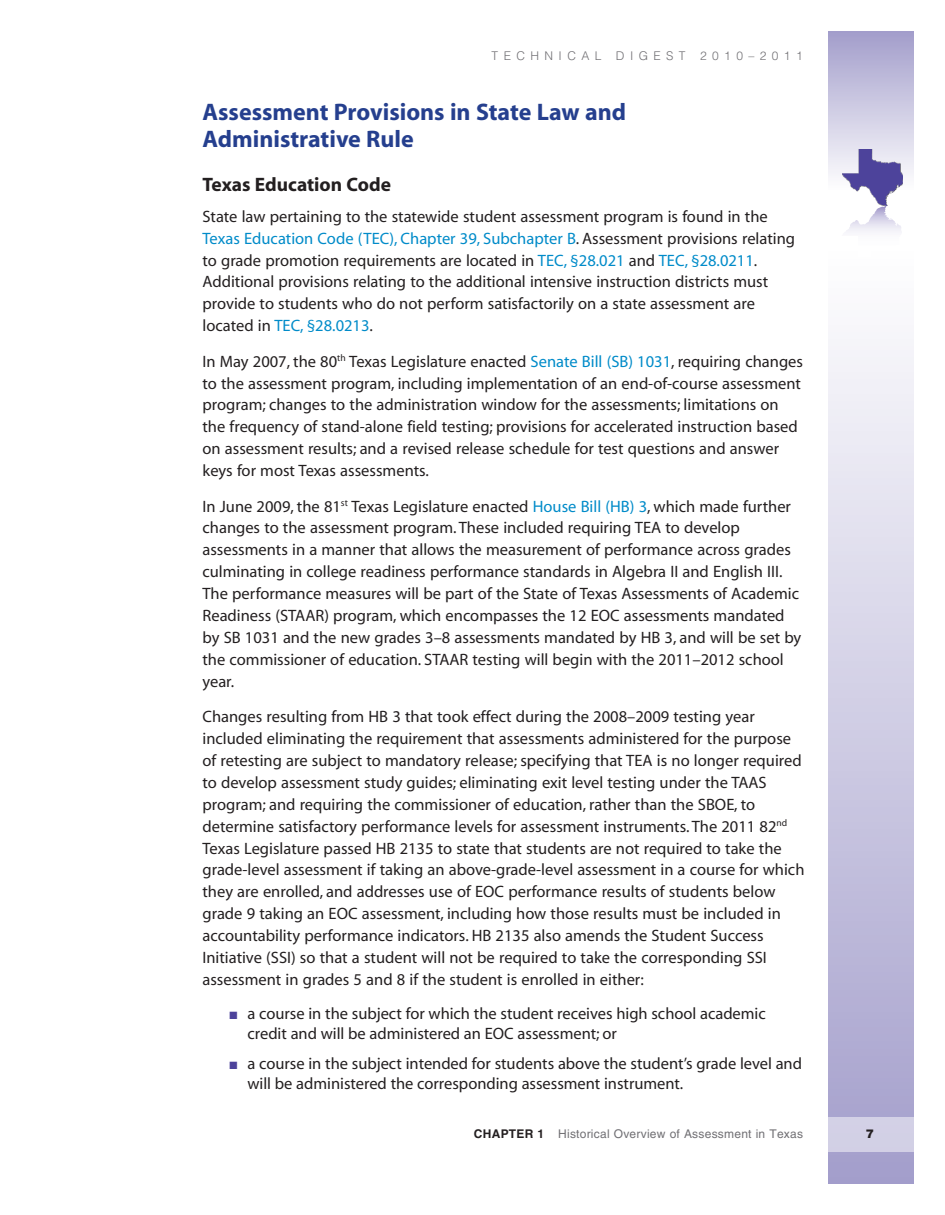
<style>
.page{position:relative;width:945px;height:1215px;background:#fff}
.page>*{position:absolute;margin:0;border:0;box-sizing:border-box;transform-origin:0 0}
.t1{font:700 24px/27px "Myriad";color:#253f8e}
.t2{font:700 19.5px "Myriad";color:#231f20}
.t3{font:16.5px/21.9px "Myriad";color:#231f20}
.t4{font:12px "Helvetica";letter-spacing:.02em;color:#717074}
.t5{font:300 12px "Helvetica";letter-spacing:.45em;color:#717074}
.t6{font:900 12px "Helvetica";color:#231f20}
.s1{color:#008bc9}
.s2{color:#4d439b}
.s3{font-weight:700;color:#231f20}
</style>
<div class="page">
<div style="left:828px;top:32px;width:86px;height:158px;background:linear-gradient(to bottom,#a49fcc,#fafafc)"></div>
<div style="left:828px;top:251px;width:86px;height:933px;background:linear-gradient(to bottom,#fefefe,#a39ecb)"></div>
<div style="left:828px;top:1117px;width:86px;height:34px;background:#d2d0e5"></div>
<img style="left:842px;top:149px;width:60px;height:57px">
<svg style="left:842px;top:206px;width:60px;height:52px"></svg>
<p class="t5" style="left:492px;top:48px;width:313px">TECHNICAL DIGEST 2010–2011</p>
<h1 class="t1" style="left:202px;top:100px;width:425px">Assessment Provisions in State Law and<br>Administrative Rule</h1>
<p class="t2" style="left:202px;top:174px;width:190px">Texas Education Code</p>
<p class="t3" style="left:202px;top:206px;width:594px">State law pertaining to the statewide student assessment program is found in the <span class="s1">Texas Education Code (TEC), Chapter 39, Subchapter B</span>. Assessment provisions relating to grade promotion requirements are located in <span class="s1">TEC, §28.021</span> and <span class="s1">TEC, §28.0211</span>.<br>Additional provisions relating to the additional intensive instruction districts must provide to students who do not perform satisfactorily on a state assessment are located in <span class="s1">TEC, §28.0213</span>.</p>
<p class="t3" style="left:202px;top:351px;width:602px">In May 2007, the 80<sup>th</sup> Texas Legislature enacted <span class="s1">Senate Bill (SB) 1031</span>, requiring changes to the assessment program, including implementation of an end-of-course assessment program; changes to the administration window for the assessments; limitations on the frequency of stand-alone field testing; provisions for accelerated instruction based on assessment results; and a revised release schedule for test questions and answer keys for most Texas assessments.</p>
<p class="t3" style="left:202px;top:496px;width:600px">In June 2009, the 81<sup>st</sup> Texas Legislature enacted <span class="s1">House Bill (HB) 3</span>, which made further changes to the assessment program. These included requiring TEA to develop assessments in a manner that allows the measurement of performance across grades culminating in college readiness performance standards in Algebra II and English III.<br>The performance measures will be part of the State of Texas Assessments of Academic Readiness (STAAR) program, which encompasses the 12 EOC assessments mandated by SB 1031 and the new grades 3–8 assessments mandated by HB 3, and will be set by the commissioner of education. STAAR testing will begin with the 2011–2012 school year.</p>
<p class="t3" style="left:202px;top:706px;width:604px">Changes resulting from HB 3 that took effect during the 2008–2009 testing year included eliminating the requirement that assessments administered for the purpose of retesting are subject to mandatory release; specifying that TEA is no longer required to develop assessment study guides; eliminating exit level testing under the TAAS program; and requiring the commissioner of education, rather than the SBOE, to determine satisfactory performance levels for assessment instruments. The 2011 82<sup>nd </sup>Texas Legislature passed HB 2135 to state that students are not required to take the grade-level assessment if taking an above-grade-level assessment in a course for which they are enrolled, and addresses use of EOC performance results of students below grade 9 taking an EOC assessment, including how those results must be included in accountability performance indicators. HB 2135 also amends the Student Success Initiative (SSI) so that a student will not be required to take the corresponding SSI assessment in grades 5 and 8 if the student is enrolled in either:</p>
<p class="t3" style="left:248px;top:1004px;width:520px;line-height:20.4px;text-indent:-18px"><span class="s2">■</span> a course in the subject for which the student receives high school academic credit and will be administered an EOC assessment; or</p>
<p class="t3" style="left:248px;top:1054px;width:556px;line-height:20.4px;text-indent:-18px"><span class="s2">■</span> a course in the subject intended for students above the student’s grade level and will be administered the corresponding assessment instrument.</p>
<p class="t4" style="left:474px;top:1127px;width:331px"><span class="s3">CHAPTER 1</span> Historical Overview of Assessment in Texas</p>
<p class="t6" style="left:866px;top:1126px;width:10px">7</p>
</div>
